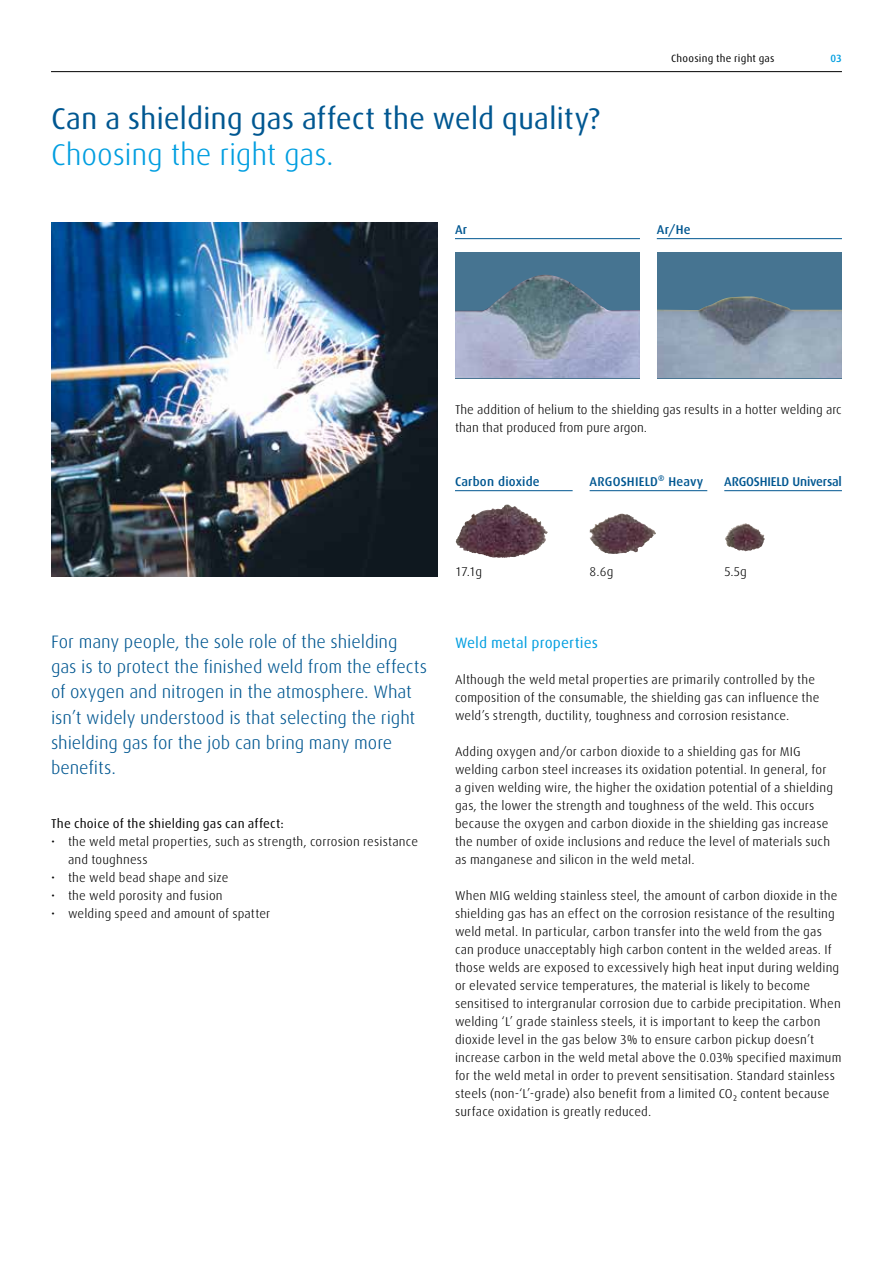
<style>
.page{position:relative;width:893px;height:1263px;background:#fff}
.page>*{position:absolute;margin:0;border:0;box-sizing:border-box;transform-origin:0 0}
.t1{font:30px "Linde Dax Global";letter-spacing:-.01em;color:#005791}
.t2{font:300 30px "Linde Dax Global";letter-spacing:-.01em;color:#009ee0}
.t3{font:300 18px/25.2px "Linde Dax Global";letter-spacing:-.005em;color:#005791}
.t4{font:15px "Linde Dax Global";letter-spacing:.005em;color:#009ee0}
.t5{font:300 12.75px/18px "Linde Dax Global";letter-spacing:.01em;color:#000}
.t6{font:12.75px "Linde Dax Global";letter-spacing:.015em;color:#000}
.t7{font:500 12.75px "Linde Dax Global";letter-spacing:.01em;color:#005791}
.t8{font:500 12.75px "Linde Dax Global";letter-spacing:-.015em;color:#005791}
.t9{font:10.5px "Linde Dax Global";letter-spacing:.02em;color:#000}
.t10{font:500 10.5px "Linde Dax Global";color:#009ee0}
</style>
<div class="page">
<img style="left:455px;top:505px;width:84px;height:53px">
<img style="left:590px;top:514px;width:66px;height:40px">
<img style="left:725px;top:523px;width:40px;height:28px">
<hr style="left:455px;top:490px;width:118px;height:1px;background:#005791">
<hr style="left:590px;top:490px;width:117px;height:1px;background:#005791">
<hr style="left:724px;top:490px;width:118px;height:1px;background:#005791">
<img style="left:51px;top:222px;width:387px;height:354px">
<div style="left:455px;top:252px;width:185px;height:126px;background:#467491"></div>
<img style="left:455px;top:275px;width:185px;height:103px">
<hr style="left:455px;top:238px;width:185px;height:1px;background:#005791">
<div style="left:657px;top:252px;width:185px;height:126px;background:#467491"></div>
<img style="left:657px;top:296px;width:185px;height:82px">
<hr style="left:657px;top:238px;width:185px;height:1px;background:#005791">
<hr style="left:51px;top:71px;width:791px;height:1px;background:#000">
<h1 class="t1" style="left:51px;top:101px;width:550px">Can a shielding gas affect the weld quality?</h1>
<h1 class="t2" style="left:51px;top:137px;width:284px">Choosing the right gas.</h1>
<p class="t9" style="left:671px;top:52px;width:105px">Choosing the right gas</p>
<p class="t10" style="left:830px;top:52px;width:13px">03</p>
<p class="t7" style="left:455px;top:222px;width:14px">Ar</p>
<p class="t7" style="left:657px;top:222px;width:35px">Ar/He</p>
<p class="t5" style="left:455px;top:401px;width:388px">The addition of helium to the shielding gas results in a hotter welding arc than that produced from pure argon.</p>
<p class="t7" style="left:455px;top:474px;width:86px">Carbon dioxide</p>
<p class="t7" style="left:590px;top:474px;width:115px">ARGOSHIELD® Heavy</p>
<p class="t8" style="left:724px;top:474px;width:119px">ARGOSHIELD Universal</p>
<p class="t3" style="left:51px;top:629px;width:378px">For many people, the sole role of the shielding gas is to protect the finished weld from the effects of oxygen and nitrogen in the atmosphere. What isn’t widely understood is that selecting the right shielding gas for the job can bring many more benefits.</p>
<p class="t6" style="left:51px;top:816px;width:234px">The choice of the shielding gas can affect:</p>
<p class="t5" style="left:68px;top:833px;width:352px;text-indent:-17px">• the weld metal properties, such as strength, corrosion resistance and toughness</p>
<p class="t5" style="left:51px;top:869px;width:179px">• the weld bead shape and size</p>
<p class="t5" style="left:51px;top:887px;width:173px">• the weld porosity and fusion</p>
<p class="t5" style="left:51px;top:905px;width:221px">• welding speed and amount of spatter</p>
<p class="t5" style="left:455px;top:563px;width:29px">17.1g</p>
<p class="t5" style="left:590px;top:563px;width:25px">8.6g</p>
<p class="t5" style="left:724px;top:563px;width:24px">5.5g</p>
<p class="t4" style="left:455px;top:634px;width:145px">Weld metal properties</p>
<p class="t5" style="left:455px;top:671px;width:366px">Although the weld metal properties are primarily controlled by the composition of the consumable, the shielding gas can influence the weld’s strength, ductility, toughness and corrosion resistance.</p>
<p class="t5" style="left:455px;top:743px;width:380px">Adding oxygen and/or carbon dioxide to a shielding gas for MIG welding carbon steel increases its oxidation potential. In general, for a given welding wire, the higher the oxidation potential of a shielding gas, the lower the strength and toughness of the weld. This occurs because the oxygen and carbon dioxide in the shielding gas increase the number of oxide inclusions and reduce the level of materials such as manganese and silicon in the weld metal.</p>
<p class="t5" style="left:455px;top:887px;width:388px">When MIG welding stainless steel, the amount of carbon dioxide in the shielding gas has an effect on the corrosion resistance of the resulting weld metal. In particular, carbon transfer into the weld from the gas can produce unacceptably high carbon content in the welded areas. If those welds are exposed to excessively high heat input during welding or elevated service temperatures, the material is likely to become sensitised to intergranular corrosion due to carbide precipitation. When welding ‘L’ grade stainless steels, it is important to keep the carbon dioxide level in the gas below 3% to ensure carbon pickup doesn’t increase carbon in the weld metal above the 0.03% specified maximum for the weld metal in order to prevent sensitisation. Standard stainless steels (non-‘L’-grade) also benefit from a limited CO₂ content because surface oxidation is greatly reduced.</p>
</div>
